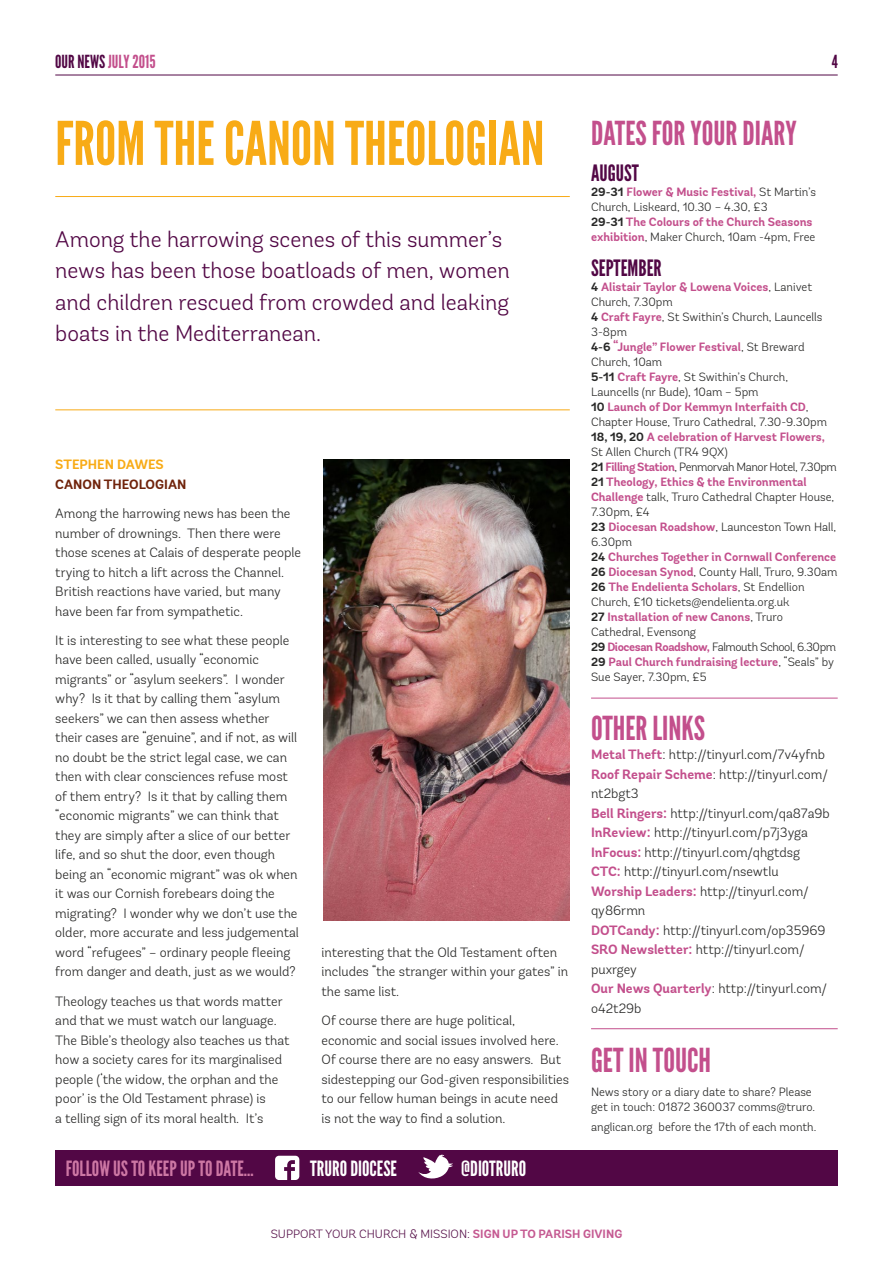
<style>
.page{position:relative;width:893px;height:1263px;background:#fff}
.page>*{position:absolute;margin:0;border:0;box-sizing:border-box;transform-origin:0 0}
.t1{font:60px "League Gothic";color:#f8ab16}
.t2{font:33px "League Gothic";color:#c34f8c}
.t3{font:300 22.5px/31.5px "Andes Rounded";color:#520745}
.t4{font:22.5px "League Gothic";color:#520745}
.t5{font:21px "League Gothic";color:#cd77a4}
.t6{font:21px "League Gothic";color:#fff}
.t7{font:18px "League Gothic";color:#c34f8c}
.t8{font:18px "League Gothic";color:#520745}
.t9{font:300 13.5px/19.5px "Andes Rounded";color:#282827}
.t10{font:700 13.5px "Andes Rounded";color:#70230b}
.t11{font:700 13.5px "Andes Rounded";color:#f8ab16}
.t12{font:300 12px/15px "Andes Rounded";color:#282827}
.t13{font:300 12px "Andes Rounded";color:#58134b}
.s1{color:#520745}
.s2{font-weight:700}
.s3{font-weight:700;color:#c34f8c}
.s4{font-weight:700;color:#c55a92}
</style>
<div class="page">
<div style="left:55px;top:1151px;width:783px;height:35px;background:#520745"></div>
<svg style="left:418px;top:1154px;width:35px;height:25px"></svg>
<svg style="left:275px;top:1156px;width:24px;height:24px"></svg>
<hr style="left:55px;top:75px;width:783px;height:1px;background:#520745">
<hr style="left:591px;top:698px;width:247px;height:1px;background:#c34f8c">
<hr style="left:591px;top:1028px;width:247px;height:1px;background:#c34f8c">
<hr style="left:55px;top:196px;width:515px;height:1px;background:#f8ab16">
<hr style="left:55px;top:409px;width:515px;height:1px;background:#f8ab16">
<img style="left:323px;top:459px;width:247px;height:462px">
<h3 class="t7" style="left:55px;top:51px;width:102px"><span class="s1">OUR NEWS</span> JULY 2015</h3>
<h3 class="t8" style="left:832px;top:51px;width:8px">4</h3>
<h1 class="t1" style="left:55px;top:108px;width:491px">FROM THE CANON THEOLOGIAN</h1>
<h3 class="t3" style="left:55px;top:223px;width:456px">Among the harrowing scenes of this summer’s news has been those boatloads of men, women and children rescued from crowded and leaking boats in the Mediterranean.</h3>
<p class="t11" style="left:55px;top:456px;width:110px">STEPHEN DAWES</p>
<p class="t10" style="left:55px;top:476px;width:133px">CANON THEOLOGIAN</p>
<p class="t9" style="left:55px;top:504px;width:247px">Among the harrowing news has been the number of drownings. Then there were those scenes at Calais of desperate people trying to hitch a lift across the Channel.<br>British reactions have varied, but many have been far from sympathetic.</p>
<p class="t9" style="left:55px;top:630px;width:245px">It is interesting to see what these people have been called, usually “economic migrants” or “asylum seekers”. I wonder why? Is it that by calling them “asylum seekers” we can then assess whether their cases are “genuine”, and if not, as will no doubt be the strict legal case, we can then with clear consciences refuse most of them entry? Is it that by calling them “economic migrants” we can think that they are simply after a slice of our better life, and so shut the door, even though being an “economic migrant” was ok when it was our Cornish forebears doing the migrating? I wonder why we don’t use the older, more accurate and less judgemental word “refugees” – ordinary people fleeing from danger and death, just as we would?</p>
<p class="t9" style="left:55px;top:991px;width:236px">Theology teaches us that words matter and that we must watch our language.<br>The Bible’s theology also teaches us that how a society cares for its marginalised people (‘the widow, the orphan and the poor’ is the Old Testament phrase) is<br>a telling sign of its moral health. It’s</p>
<p class="t9" style="left:322px;top:942px;width:248px">interesting that the Old Testament often includes “the stranger within your gates” in the same list.</p>
<p class="t9" style="left:322px;top:1011px;width:249px">Of course there are huge political, economic and social issues involved here.<br>Of course there are no easy answers. But sidestepping our God-given responsibilities to our fellow human beings in acute need is not the way to find a solution.</p>
<h3 class="t5" style="left:66px;top:1156px;width:190px">FOLLOW US TO KEEP UP TO DATE…</h3>
<h3 class="t6" style="left:310px;top:1156px;width:88px">TRURO DIOCESE</h3>
<h3 class="t6" style="left:461px;top:1156px;width:66px">@DIOTRURO</h3>
<h2 class="t2" style="left:591px;top:114px;width:207px">DATES FOR YOUR DIARY</h2>
<h3 class="t4" style="left:591px;top:160px;width:49px">AUGUST</h3>
<p class="t12" style="left:591px;top:184px;width:226px"><span class="s2">29-31</span> <span class="s3">Flower &amp; Music Festival,</span> St Martin’s Church, Liskeard, 10.30 – 4.30, £3<br><span class="s2">29-31</span> <span class="s3">The Colours of the Church Seasons exhibition</span>, Maker Church, 10am -4pm, Free</p>
<h3 class="t4" style="left:591px;top:254px;width:72px">SEPTEMBER</h3>
<p class="t12" style="left:591px;top:279px;width:248px"><span class="s2">4</span> <span class="s3">Alistair Taylor &amp; Lowena Voices</span>, Lanivet Church, 7.30pm<br><span class="s2">4</span> <span class="s3">Craft Fayre</span>, St Swithin’s Church, Launcells 3-8pm<br><span class="s2">4-6</span> <span class="s3">“Jungle” Flower Festival</span>, St Breward Church, 10am<br><span class="s2">5-11</span> <span class="s3">Craft Fayre</span>, St Swithin’s Church, Launcells (nr Bude), 10am – 5pm<br><span class="s2">10</span> <span class="s3">Launch of Dor Kemmyn Interfaith CD</span>, Chapter House, Truro Cathedral, 7.30-9.30pm <span class="s2">18, 19, 20</span> <span class="s3">A celebration of Harvest Flowers, </span>St Allen Church (TR4 9QX)<br><span class="s2">21</span> <span class="s3">Filling Station</span>, Penmorvah Manor Hotel, 7.30pm <span class="s2">21</span> <span class="s3">Theology, Ethics &amp; the Environmental Challenge</span> talk, Truro Cathedral Chapter House, 7.30pm, £4<br><span class="s2">23</span> <span class="s3">Diocesan Roadshow</span>, Launceston Town Hall, 6.30pm<br><span class="s2">24</span> <span class="s3">Churches Together in Cornwall Conference </span><span class="s2">26</span> <span class="s3">Diocesan Synod</span>, County Hall, Truro, 9.30am <span class="s2">26</span> <span class="s3">The Endelienta Scholars</span>, St Endellion Church, £10 tickets@endelienta.org.uk<br><span class="s2">27</span> <span class="s3">Installation of new Canons</span>, Truro Cathedral, Evensong<br><span class="s2">29</span> <span class="s3">Diocesan Roadshow,</span> Falmouth School, 6.30pm <span class="s2">29</span> <span class="s3">Paul Church fundraising lecture</span>, “Seals” by Sue Sayer, 7.30pm, £5</p>
<h2 class="t2" style="left:591px;top:708px;width:116px">OTHER LINKS</h2>
<p class="t9" style="left:591px;top:745px;width:240px"><span class="s3">Metal Theft</span>: http://tinyurl.com/7v4yfnb<br><span class="s3">Roof Repair Scheme</span>: http://tinyurl.com/ nt2bgt3<br><span class="s3">Bell Ringers:</span> http://tinyurl.com/qa87a9b<br><span class="s3">InReview:</span> http://tinyurl.com/p7j3yga<br><span class="s3">InFocus:</span> http://tinyurl.com/qhgtdsg<br><span class="s3">CTC:</span> http://tinyurl.com/nsewtlu<br><span class="s3">Worship Leaders:</span> http://tinyurl.com/ qy86rmn<br><span class="s3">DOTCandy:</span> http://tinyurl.com/op35969<br><span class="s3">SRO Newsletter:</span> http://tinyurl.com/ puxrgey<br><span class="s3">Our News Quarterly</span>: http://tinyurl.com/ o42t29b</p>
<h2 class="t2" style="left:591px;top:1041px;width:121px">GET IN TOUCH</h2>
<p class="t12" style="left:591px;top:1084px;width:226px">News story or a diary date to share? Please get in touch: 01872 360037 comms@truro.</p>
<p class="t12" style="left:591px;top:1119px;width:227px">anglican.org before the 17th of each month.</p>
<p class="t13" style="left:271px;top:1226px;width:353px">SUPPORT YOUR CHURCH &amp; MISSION: <span class="s4">SIGN UP TO PARISH GIVING</span></p>
</div>
